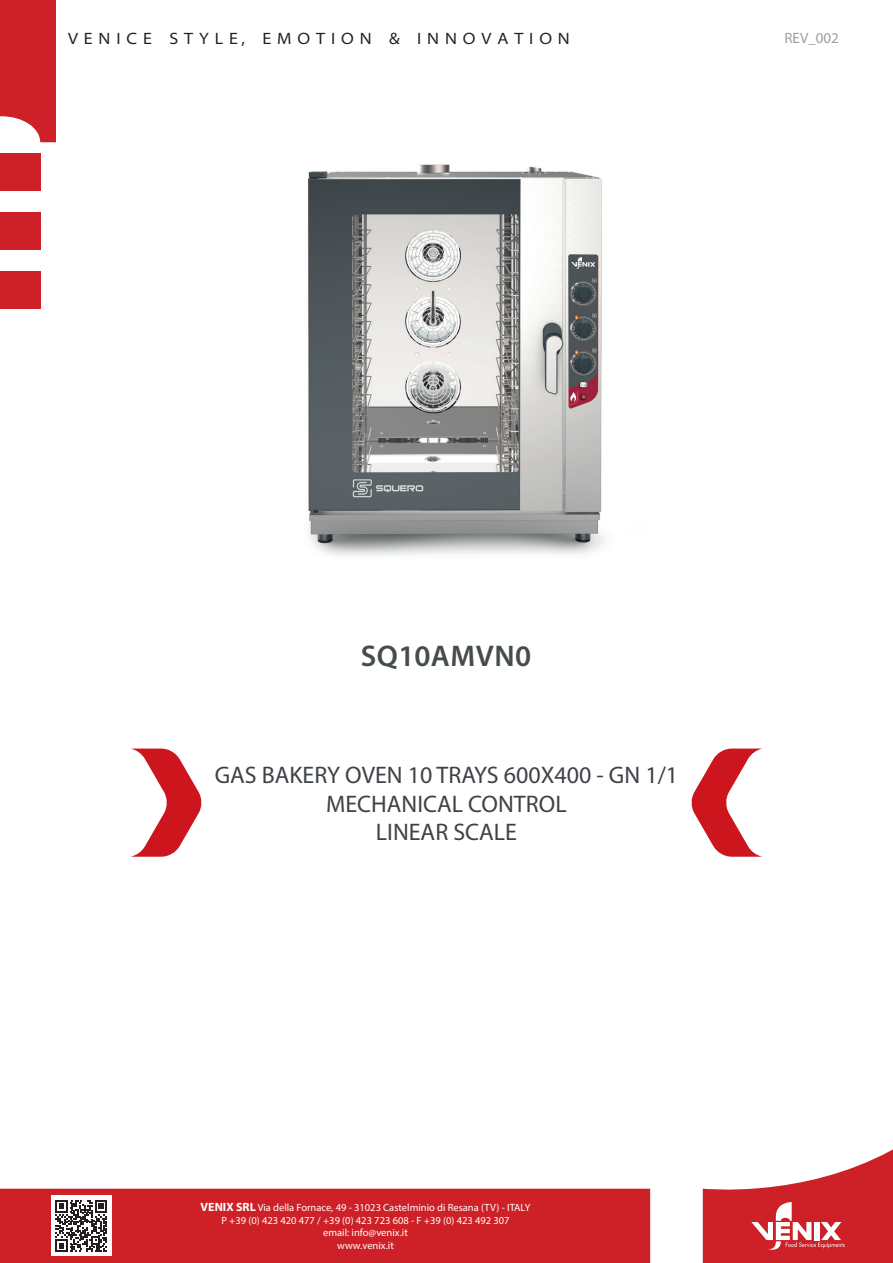
<style>
.page{position:relative;width:893px;height:1263px;background:#fff}
.page>*{position:absolute;margin:0;border:0;box-sizing:border-box;transform-origin:0 0}
.CODICE_FORNO_copertina{font:600 30px "Myriad Pro";letter-spacing:.015em;color:#464c4c}
.t1{font:24px "Myriad Pro";color:#3e4246}
.t2{font:semi-expanded 16.5px "Myriad Pro";letter-spacing:.36em;color:#231f20}
.Indice_revisione_copertina{font:15px "Myriad Pro";color:#9f9fa1}
.t3{font:10.5px/12.6px "Myriad Pro";color:#fff;text-align:center}
.s1{font-weight:700;font-size:12px}
</style>
<div class="page">
<div style="left:0;top:1188px;width:651px;height:75px;background:#cd2027"></div>
<div style="left:51px;top:1195px;width:61px;height:61px;background:#fff"></div>
<svg style="left:55px;top:1200px;width:52px;height:52px"></svg>
<svg style="left:702px;top:1149px;width:191px;height:114px"></svg>
<svg style="left:0;top:0;width:56px;height:142px;background:#d2363e"></svg>
<div style="left:0;top:212px;width:40px;height:37px;background:#cd2028"></div>
<div style="left:0;top:153px;width:40px;height:37px;background:#cd2028"></div>
<div style="left:0;top:271px;width:40px;height:37px;background:#cd2028"></div>
<svg style="left:131px;top:748px;width:71px;height:109px"></svg>
<svg style="left:691px;top:748px;width:71px;height:109px"></svg>
<img style="left:308px;top:164px;width:296px;height:392px">
<p class="t2" style="left:68px;top:28px;width:503px">VENICE STYLE, EMOTION &amp; INNOVATION</p>
<p class="Indice_revisione_copertina" style="left:784px;top:29px;width:56px">REV_002</p>
<p class="CODICE_FORNO_copertina" style="left:361px;top:636px;width:172px">SQ10AMVN0</p>
<p class="t1" style="left:215px;top:760px;width:465px">GAS BAKERY OVEN 10 TRAYS 600X400 - GN 1/1</p>
<p class="t1" style="left:326px;top:789px;width:242px">MECHANICAL CONTROL</p>
<p class="t1" style="left:376px;top:817px;width:143px">LINEAR SCALE</p>
<p class="t3" style="left:201px;top:1201px;width:331px"><span class="s1">VENIX SRL</span> Via della Fornace, 49 - 31023 Castelminio di Resana (TV) - ITALY P +39 (0) 423 420 477 / +39 (0) 423 723 608 - F +39 (0) 423 492 307<br>email: info@venix.it<br>www.venix.it</p>
</div>
